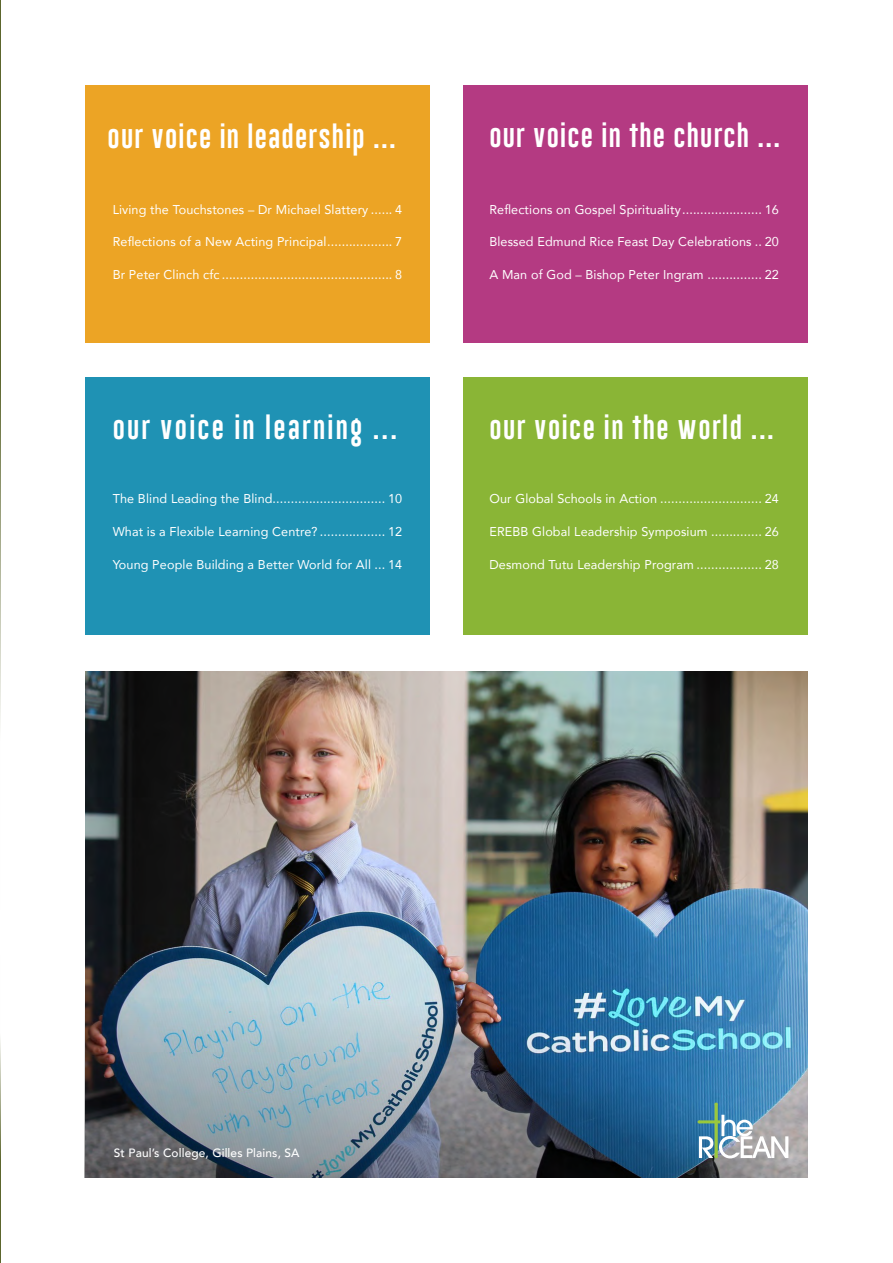
<style>
.page{position:relative;width:893px;height:1263px;background:#fff}
.page>*{position:absolute;margin:0;border:0;box-sizing:border-box;transform-origin:0 0}
.t1{font:24.3px "Gobold Lowplus";letter-spacing:.05em;color:#fff}
.t2{font:24.3px "Gobold Lowplus";letter-spacing:.09em;color:#fff}
.t3{font:12.75px "Avenir";letter-spacing:.01em;color:#fff}
.t4{font:500 12px "Avenir";letter-spacing:.01em;color:#fff}
</style>
<div class="page">
<img style="left:85px;top:672px;width:723px;height:290px">
<img style="left:85px;top:962px;width:723px;height:216px">
<hr style="left:0;top:955px;width:1px;height:308px;background:#5c662d">
<hr style="left:0;top:0;width:1px;height:910px;background:#5c662d">
<svg style="left:697px;top:1102px;width:91px;height:56px"></svg>
<div style="left:85px;top:377px;width:344px;height:258px;background:#1f92b4"></div>
<div style="left:85px;top:85px;width:344px;height:258px;background:#eca425"></div>
<div style="left:464px;top:377px;width:344px;height:258px;background:#8ab536"></div>
<div style="left:464px;top:85px;width:344px;height:258px;background:#b43a82"></div>
<h1 class="t1" style="left:108px;top:121px;width:290px">our voice in leadership ...</h1>
<h1 class="t1" style="left:489px;top:120px;width:292px">our voice in the church ...</h1>
<p class="t3" style="left:113px;top:199px;width:291px">Living the Touchstones – Dr Michael Slattery ...... 4</p>
<p class="t3" style="left:113px;top:232px;width:291px">Reflections of a New Acting Principal.................. 7</p>
<p class="t3" style="left:113px;top:265px;width:291px">Br Peter Clinch cfc ............................................... 8</p>
<p class="t3" style="left:489px;top:199px;width:291px">Reflections on Gospel Spirituality...................... 16</p>
<p class="t3" style="left:489px;top:232px;width:291px">Blessed Edmund Rice Feast Day Celebrations .. 20</p>
<p class="t3" style="left:489px;top:265px;width:291px">A Man of God – Bishop Peter Ingram ............... 22</p>
<h1 class="t2" style="left:113px;top:412px;width:286px">our voice in learning ...</h1>
<h1 class="t1" style="left:489px;top:412px;width:286px">our voice in the world ...</h1>
<p class="t3" style="left:113px;top:488px;width:291px">The Blind Leading the Blind............................... 10</p>
<p class="t3" style="left:113px;top:521px;width:291px">What is a Flexible Learning Centre? .................. 12</p>
<p class="t3" style="left:113px;top:554px;width:291px">Young People Building a Better World for All ... 14</p>
<p class="t3" style="left:489px;top:488px;width:291px">Our Global Schools in Action ............................ 24</p>
<p class="t3" style="left:489px;top:521px;width:291px">EREBB Global Leadership Symposium .............. 26</p>
<p class="t3" style="left:489px;top:554px;width:291px">Desmond Tutu Leadership Program .................. 28</p>
<p class="t4" style="left:114px;top:1143px;width:187px">St Paul’s College, Gilles Plains, SA</p>
</div>
